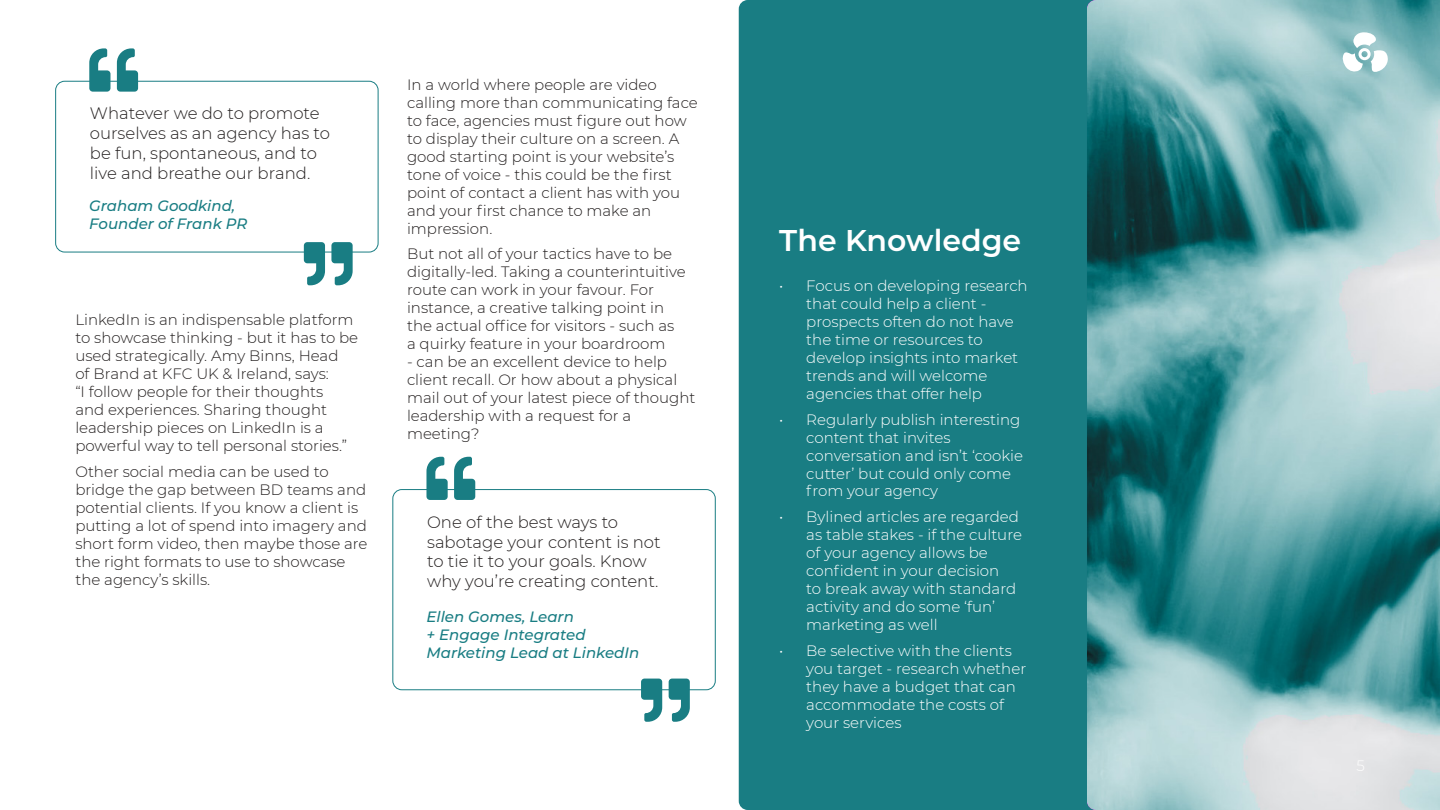
<style>
.page{position:relative;width:1440px;height:810px;background:#fff}
.page>*{position:absolute;margin:0;border:0;box-sizing:border-box;transform-origin:0 0}
.t1{font:600 30px "Montserrat";color:#fff}
.t2{font:300 16.5px/19.8px "Montserrat";color:#221e1e}
.t3{font:300 15px/18px "Montserrat";color:#221e1e}
.t4{font:300 15px/18px "Montserrat";color:#fff}
.t5{font:italic 500 15px/18px "Montserrat";color:#197d83}
</style>
<div class="page">
<div style="left:739px;top:0;width:411px;height:810px;background:#197d83;border-radius:9px"></div>
<img style="left:1087px;top:0;width:353px;height:810px">
<div style="left:392px;top:489px;width:324px;height:201px;border:1px solid #197d83;border-radius:9px"></div>
<svg style="left:426px;top:457px;width:22px;height:43px"></svg>
<svg style="left:454px;top:457px;width:21px;height:43px"></svg>
<svg style="left:669px;top:679px;width:21px;height:43px"></svg>
<svg style="left:641px;top:679px;width:21px;height:43px"></svg>
<div style="left:55px;top:81px;width:323px;height:171px;border:1px solid #197d83;border-radius:9px"></div>
<svg style="left:89px;top:48px;width:21px;height:44px"></svg>
<svg style="left:117px;top:48px;width:21px;height:44px"></svg>
<svg style="left:331px;top:242px;width:22px;height:43px"></svg>
<svg style="left:304px;top:242px;width:21px;height:43px"></svg>
<svg style="left:1341px;top:32px;width:47px;height:41px"></svg>
<p class="t2" style="left:90px;top:103px;width:242px">Whatever we do to promote ourselves as an agency has to be fun, spontaneous, and to live and breathe our brand.</p>
<p class="t5" style="left:89px;top:197px;width:160px">Graham Goodkind,<br>Founder of Frank PR</p>
<p class="t3" style="left:75px;top:311px;width:284px">LinkedIn is an indispensable platform to showcase thinking - but it has to be used strategically. Amy Binns, Head<br>of Brand at KFC UK &amp; Ireland, says:<br>“I follow people for their thoughts<br>and experiences. Sharing thought leadership pieces on LinkedIn is a powerful way to tell personal stories.”</p>
<p class="t3" style="left:75px;top:462px;width:294px">Other social media can be used to bridge the gap between BD teams and potential clients. If you know a client is putting a lot of spend into imagery and short form video, then maybe those are the right formats to use to showcase the agency’s skills.</p>
<p class="t3" style="left:407px;top:75px;width:292px">In a world where people are video calling more than communicating face to face, agencies must figure out how to display their culture on a screen. A good starting point is your website’s tone of voice - this could be the first point of contact a client has with you and your first chance to make an impression.</p>
<p class="t3" style="left:407px;top:244px;width:280px">But not all of your tactics have to be digitally-led. Taking a counterintuitive route can work in your favour. For instance, a creative talking point in the actual office for visitors - such as a quirky feature in your boardroom</p>
<p class="t3" style="left:407px;top:352px;width:290px">- can be an excellent device to help client recall. Or how about a physical mail out of your latest piece of thought leadership with a request for a meeting?</p>
<p class="t2" style="left:427px;top:512px;width:235px">One of the best ways to sabotage your content is not to tie it to your goals. Know why you’re creating content.</p>
<p class="t5" style="left:426px;top:607px;width:214px">Ellen Gomes, Learn<br>+ Engage Integrated<br>Marketing Lead at LinkedIn</p>
<h1 class="t1" style="left:779px;top:219px;width:243px">The Knowledge</h1>
<p class="t4" style="left:806px;top:276px;width:223px;text-indent:-27px">• Focus on developing research that could help a client - prospects often do not have the time or resources to develop insights into market trends and will welcome agencies that offer help</p>
<p class="t4" style="left:806px;top:410px;width:218px;text-indent:-27px">• Regularly publish interesting content that invites conversation and isn’t ‘cookie cutter’ but could only come from your agency</p>
<p class="t4" style="left:806px;top:507px;width:217px;text-indent:-27px">• Bylined articles are regarded as table stakes - if the culture of your agency allows be confident in your decision<br>to break away with standard activity and do some ‘fun’ marketing as well</p>
<p class="t4" style="left:806px;top:641px;width:221px;text-indent:-27px">• Be selective with the clients you target - research whether they have a budget that can accommodate the costs of your services</p>
</div>
